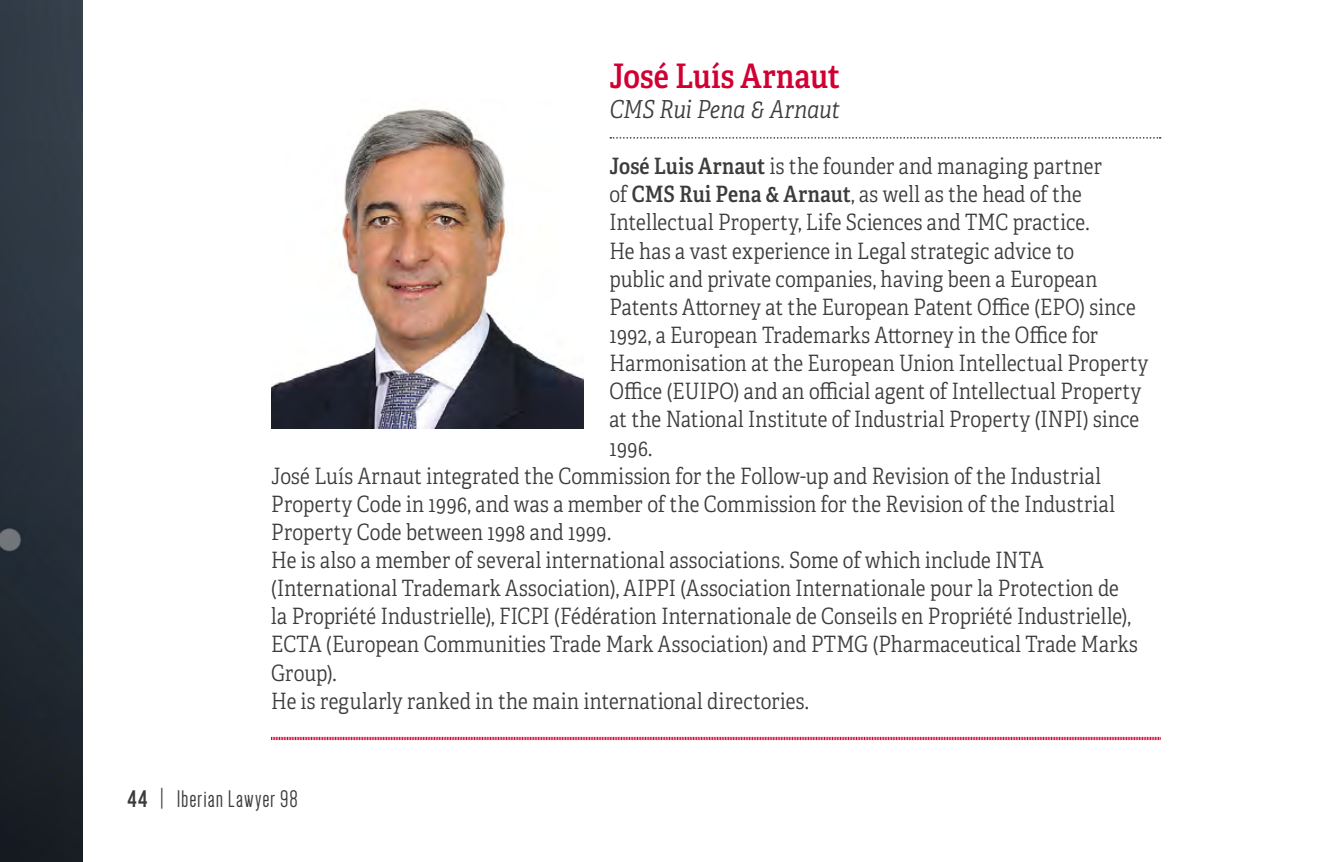
<style>
.page{position:relative;width:1333px;height:862px;background:#fff}
.page>*{position:absolute;margin:0;border:0;box-sizing:border-box;transform-origin:0 0}
.t1{font:33.75px "Adelle Condensed Sb";letter-spacing:.005em;color:#d10033}
.t2{font:24.75px "Dense";letter-spacing:.035em;color:#3c3c3b}
.t3{font:italic 24.75px "Adelle Condensed Lt";letter-spacing:-.005em;color:#3c3c3b}
.t4{font:22.5px "Adelle Condensed Lt";letter-spacing:.01em;color:#3c3c3b}
.s1{font-family:"Adelle Condensed Sb"}
.s2{font-weight:700}
</style>
<div class="page">
<img style="left:0;top:0;width:83px;height:862px">
<svg style="left:610px;top:137px;width:550px;height:2px"></svg>
<svg style="left:271px;top:736px;width:889px;height:4px;background:#e7829a"></svg>
<img style="left:271px;top:108px;width:313px;height:321px">
<h1 class="t1" style="left:609px;top:52px;width:232px">José Luís Arnaut</h1>
<p class="t3" style="left:609px;top:92px;width:231px">CMS Rui Pena &amp; Arnaut</p>
<p class="t4" style="left:609px;top:150px;width:494px"><span class="s1">José Luis Arnaut</span> is the founder and managing partner</p>
<p class="t4" style="left:609px;top:178px;width:474px">of <span class="s1">CMS Rui Pena &amp; Arnaut</span>, as well as the head of the</p>
<p class="t4" style="left:609px;top:207px;width:481px">Intellectual Property, Life Sciences and TMC practice.</p>
<p class="t4" style="left:609px;top:235px;width:466px">He has a vast experience in Legal strategic advice to</p>
<p class="t4" style="left:609px;top:263px;width:489px">public and private companies, having been a European</p>
<p class="t4" style="left:609px;top:291px;width:527px">Patents Attorney at the European Patent Office (EPO) since</p>
<p class="t4" style="left:609px;top:319px;width:490px">1992, a European Trademarks Attorney in the Office for</p>
<p class="t4" style="left:609px;top:347px;width:540px">Harmonisation at the European Union Intellectual Property</p>
<p class="t4" style="left:609px;top:375px;width:533px">Office (EUIPO) and an official agent of Intellectual Property</p>
<p class="t4" style="left:609px;top:403px;width:531px">at the National Institute of Industrial Property (INPI) since</p>
<p class="t4" style="left:609px;top:432px;width:45px">1996.</p>
<p class="t4" style="left:271px;top:460px;width:831px">José Luís Arnaut integrated the Commission for the Follow-up and Revision of the Industrial</p>
<p class="t4" style="left:271px;top:488px;width:845px">Property Code in 1996, and was a member of the Commission for the Revision of the Industrial</p>
<p class="t4" style="left:271px;top:516px;width:341px">Property Code between 1998 and 1999.</p>
<p class="t4" style="left:271px;top:544px;width:774px">He is also a member of several international associations. Some of which include INTA</p>
<p class="t4" style="left:271px;top:572px;width:849px">(International Trademark Association), AIPPI (Association Internationale pour la Protection de</p>
<p class="t4" style="left:271px;top:600px;width:861px">la Propriété Industrielle), FICPI (Fédération Internationale de Conseils en Propriété Industrielle),</p>
<p class="t4" style="left:271px;top:628px;width:868px">ECTA (European Communities Trade Mark Association) and PTMG (Pharmaceutical Trade Marks</p>
<p class="t4" style="left:271px;top:657px;width:67px">Group).</p>
<p class="t4" style="left:271px;top:685px;width:539px">He is regularly ranked in the main international directories.</p>
<p class="t2" style="left:128px;top:787px;width:172px"><span class="s2">44</span> | Iberian Lawyer 98</p>
</div>
